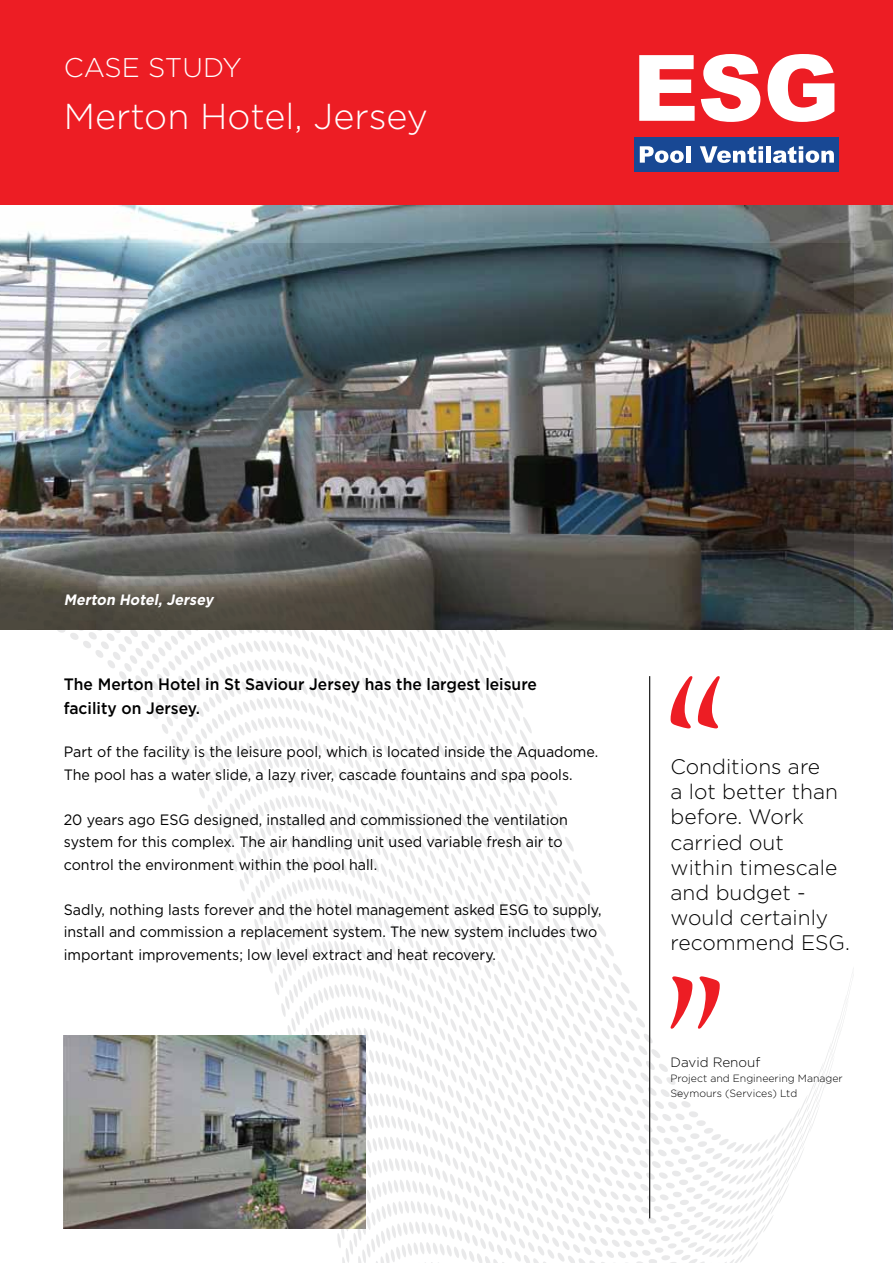
<style>
.page{position:relative;width:893px;height:1263px;background:#fff}
.page>*{position:absolute;margin:0;border:0;box-sizing:border-box;transform-origin:0 0}
.t1{font:300 36px "Gotham";color:#fff}
.t2{font:300 27px "Gotham";color:#fff}
.t3{font:300 21px/25.2px "Gotham";color:#000}
.t4{font:500 16.5px/24px "Gotham";color:#000;scale:.95 1}
.t5{font:15px/22.5px "Gotham";color:#000;scale:.95 1}
.t6{font:italic 700 15px "Gotham";color:#fff;scale:.95 1}
.t7{font:300 13.5px "Gotham";color:#000}
.t8{font:300 10.5px/15px "Gotham";color:#000}
</style>
<div class="page">
<img style="left:0;top:204px;width:893px;height:425px">
<div style="left:0;top:0;width:893px;height:204px;background:#ed1d24"></div>
<svg style="left:639px;top:55px;width:56px;height:66px"></svg>
<svg style="left:701px;top:54px;width:59px;height:68px"></svg>
<svg style="left:768px;top:54px;width:66px;height:68px"></svg>
<div style="left:635px;top:137px;width:204px;height:35px;background:#184894"></div>
<svg style="left:640px;top:146px;width:44px;height:17px"></svg>
<div style="left:686px;top:146px;width:5px;height:17px;background:#fff"></div>
<svg style="left:700px;top:146px;width:63px;height:17px"></svg>
<div style="left:766px;top:146px;width:5px;height:17px;background:#fff"></div>
<svg style="left:773px;top:146px;width:61px;height:17px"></svg>
<img style="left:0;top:243px;width:853px;height:1020px">
<svg style="left:671px;top:976px;width:49px;height:53px"></svg>
<svg style="left:671px;top:676px;width:49px;height:52px"></svg>
<img style="left:64px;top:1035px;width:302px;height:194px">
<h2 class="t2" style="left:64px;top:52px;width:179px">CASE STUDY</h2>
<h1 class="t1" style="left:64px;top:97px;width:366px">Merton Hotel, Jersey</h1>
<p class="t6" style="left:64px;top:591px;width:162px">Merton Hotel, Jersey</p>
<p class="t4" style="left:64px;top:672px;width:500px">The Merton Hotel in St Saviour Jersey has the largest leisure facility on Jersey.</p>
<p class="t5" style="left:64px;top:740px;width:564px">Part of the facility is the leisure pool, which is located inside the Aquadome.<br>The pool has a water slide, a lazy river, cascade fountains and spa pools.</p>
<p class="t5" style="left:64px;top:808px;width:532px">20 years ago ESG designed, installed and commissioned the ventilation system for this complex. The air handling unit used variable fresh air to control the environment within the pool hall.</p>
<p class="t5" style="left:64px;top:898px;width:568px">Sadly, nothing lasts forever and the hotel management asked ESG to supply, install and commission a replacement system. The new system includes two important improvements; low level extract and heat recovery.</p>
<h3 class="t3" style="left:671px;top:754px;width:181px">Conditions are<br>a lot better than before. Work carried out within timescale and budget - would certainly recommend ESG.</h3>
<p class="t7" style="left:671px;top:1055px;width:91px">David Renouf</p>
<p class="t8" style="left:671px;top:1071px;width:174px">Project and Engineering Manager<br>Seymours (Services) Ltd</p>
</div>
